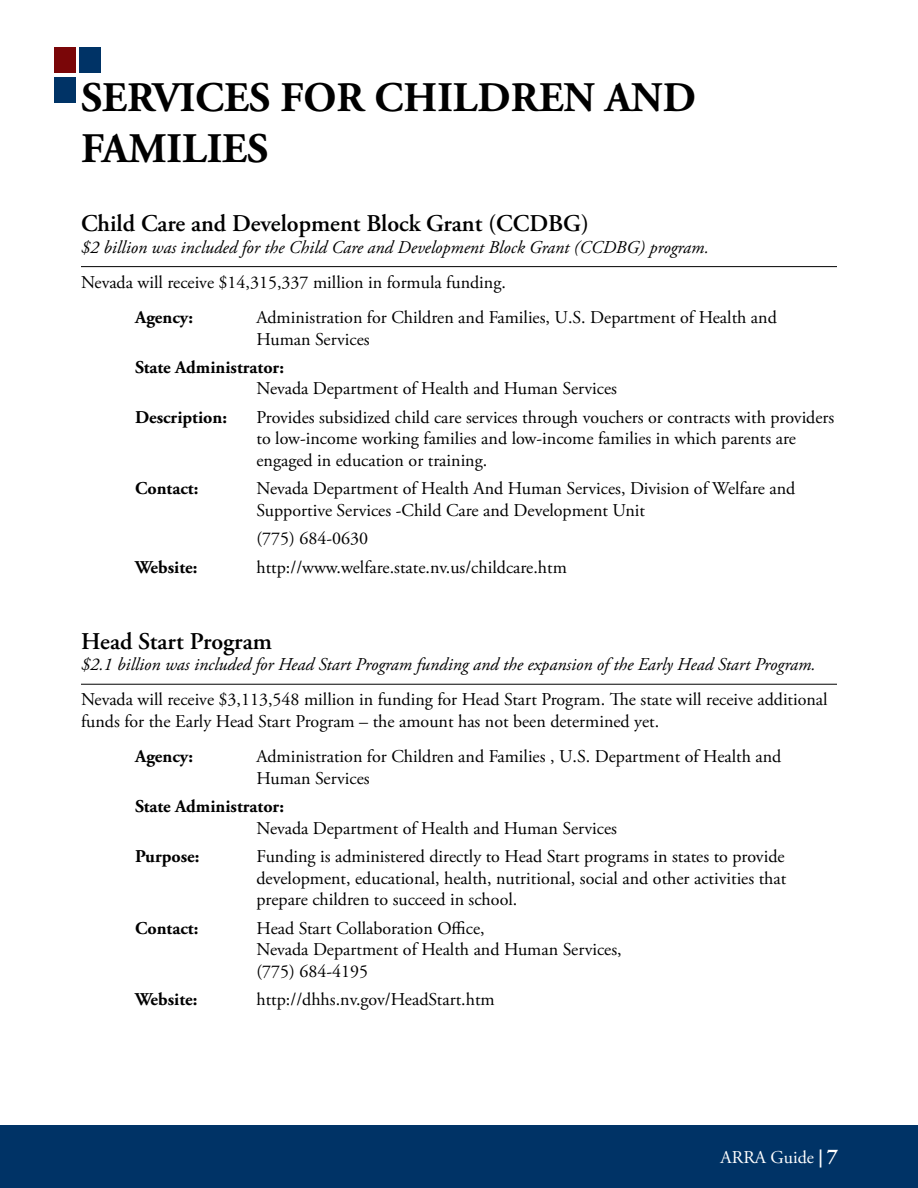
<style>
.page{position:relative;width:918px;height:1188px;background:#fff}
.page>*{position:absolute;margin:0;border:0;box-sizing:border-box;transform-origin:0 0}
.t1{font:700 42px "Adobe Garamond Pro";color:#000}
.t2{font:600 24px "Adobe Garamond Pro";color:#000}
.t3{font:18px/21.6px "Adobe Garamond Pro";color:#000}
.t4{font:italic 18px "Adobe Garamond Pro";color:#000}
.t5{font:700 18px "Adobe Garamond Pro";color:#000}
.t6{font:18px "Adobe Garamond Pro";color:#fff}
.s1{font-weight:700}
.s2{font-weight:700;font-size:21px}
</style>
<div class="page">
<div style="left:0;top:1126px;width:918px;height:62px;background:#036"></div>
<hr style="left:81px;top:266px;width:756px;height:1px;background:#000">
<hr style="left:81px;top:684px;width:756px;height:1px;background:#000">
<div style="left:54px;top:47px;width:21px;height:26px;background:#7a0608"></div>
<div style="left:54px;top:77px;width:21px;height:26px;background:#036"></div>
<div style="left:80px;top:47px;width:21px;height:26px;background:#036"></div>
<h1 class="t1" style="left:81px;top:74px;width:25px">SERVICES</h1>
<h1 class="t1" style="left:280px;top:74px;width:30px">FOR</h1>
<h1 class="t1" style="left:375px;top:74px;width:90px">CHILDREN</h1>
<h1 class="t1" style="left:605px;top:74px;width:32px">AND</h1>
<h1 class="t1" style="left:81px;top:124px;width:25px">FAMILIES</h1>
<h2 class="t2" style="left:81px;top:210px;width:509px">Child Care and Development Block Grant (CCDBG)</h2>
<p class="t4" style="left:81px;top:236px;width:629px">$2 billion was included for the Child Care and Development Block Grant (CCDBG) program.</p>
<p class="t3" style="left:81px;top:272px;width:426px">Nevada will receive $14,315,337 million in formula funding.</p>
<p class="t5" style="left:135px;top:307px;width:60px">Agency:</p>
<p class="t3" style="left:256px;top:307px;width:522px">Administration for Children and Families, U.S. Department of Health and<br>Human Services</p>
<p class="t5" style="left:135px;top:357px;width:151px">State Administrator:</p>
<p class="t3" style="left:256px;top:379px;width:362px">Nevada Department of Health and Human Services</p>
<p class="t5" style="left:135px;top:407px;width:94px">Description:</p>
<p class="t3" style="left:256px;top:407px;width:579px">Provides subsidized child care services through vouchers or contracts with providers to low-income working families and low-income families in which parents are engaged in education or training.</p>
<p class="t5" style="left:135px;top:478px;width:65px">Contact:</p>
<p class="t3" style="left:256px;top:479px;width:540px">Nevada Department of Health And Human Services, Division of Welfare and<br>Supportive Services -Child Care and Development Unit</p>
<p class="t3" style="left:256px;top:528px;width:113px">(775) 684-0630</p>
<p class="t5" style="left:135px;top:557px;width:64px">Website:</p>
<p class="t3" style="left:256px;top:557px;width:312px">http://www.welfare.state.nv.us/childcare.htm</p>
<h2 class="t2" style="left:81px;top:627px;width:192px">Head Start Program</h2>
<p class="t4" style="left:81px;top:654px;width:736px">$2.1 billion was included for Head Start Program funding and the expansion of the Early Head Start Program.</p>
<p class="t3" style="left:81px;top:690px;width:748px">Nevada will receive $3,113,548 million in funding for Head Start Program. The state will receive additional funds for the Early Head Start Program – the amount has not been determined yet.</p>
<p class="t5" style="left:135px;top:746px;width:60px">Agency:</p>
<p class="t3" style="left:256px;top:746px;width:526px">Administration for Children and Families , U.S. Department of Health and<br>Human Services</p>
<p class="t5" style="left:135px;top:796px;width:151px">State Administrator:</p>
<p class="t3" style="left:256px;top:818px;width:362px">Nevada Department of Health and Human Services</p>
<p class="t5" style="left:135px;top:846px;width:66px">Purpose:</p>
<p class="t3" style="left:256px;top:846px;width:531px;text-align:justify">Funding is administered directly to Head Start programs in states to provide development, educational, health, nutritional, social and other activities that prepare children to succeed in school.</p>
<p class="t5" style="left:135px;top:917px;width:65px">Contact:</p>
<p class="t3" style="left:256px;top:918px;width:367px">Head Start Collaboration Office,<br>Nevada Department of Health and Human Services, (775) 684-4195</p>
<p class="t5" style="left:135px;top:989px;width:64px">Website:</p>
<p class="t3" style="left:256px;top:989px;width:240px">http://dhhs.nv.gov/HeadStart.htm</p>
<p class="t6" style="left:721px;top:1146px;width:119px">ARRA Guide <span class="s1">|</span> <span class="s2">7</span></p>
</div>
